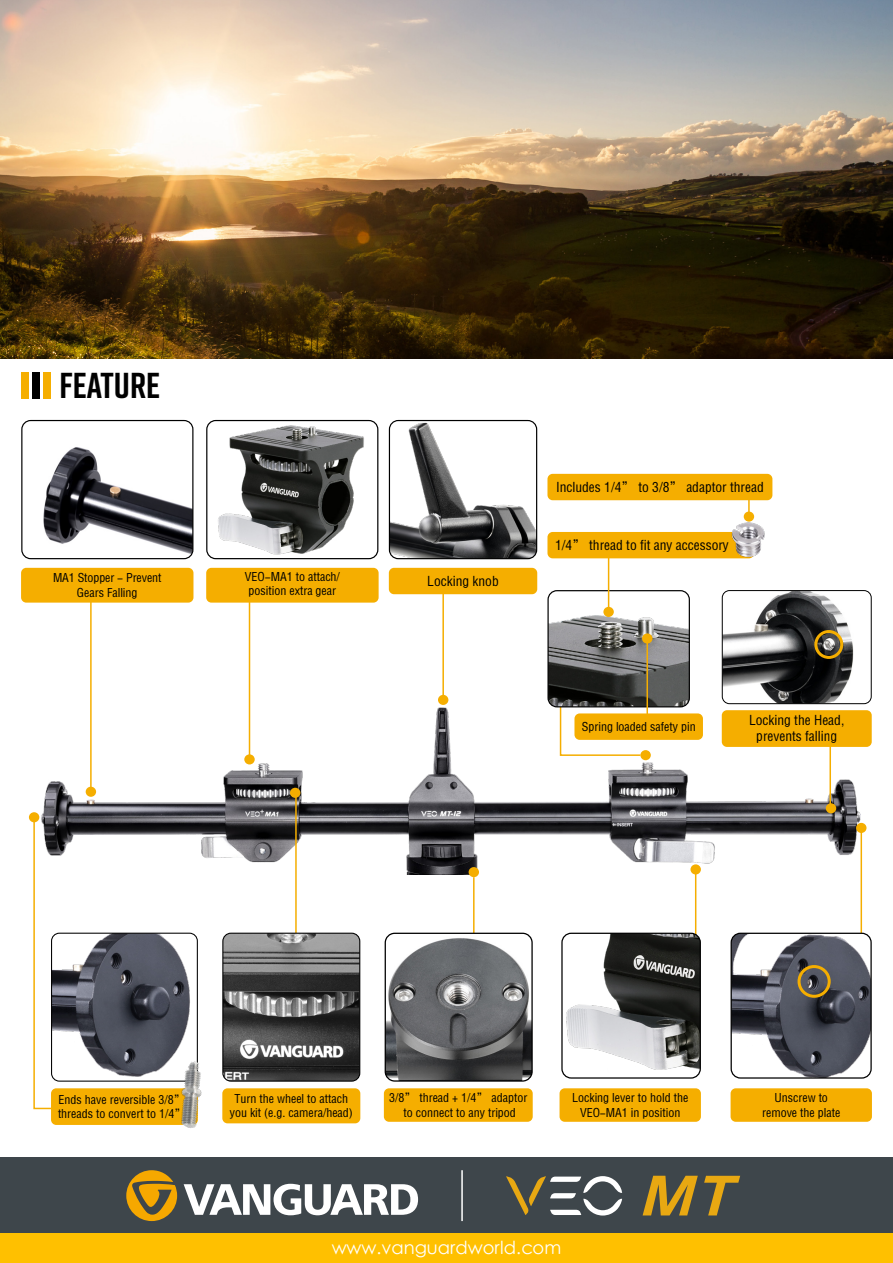
<style>
.page{position:relative;width:893px;height:1263px;background:#fff}
.page>*{position:absolute;margin:0;border:0;box-sizing:border-box;transform-origin:0 0}
.t1{font:700 36px "Rift";color:#000}
.t2{font:18px "ST Xihei";color:#fff}
.t3{font:13.5px/16.2px "FZYTK GBK1 0";color:#000;text-align:center}
.t4{font:12px/14.4px "FZYTK GBK1 0";color:#000;text-align:center}
</style>
<div class="page">
<img style="left:28px;top:697px;width:844px;height:177px">
<div style="left:51px;top:1088px;width:147px;height:37px;background:#f5ae00;border-radius:5px"></div>
<div style="left:222px;top:1088px;width:138px;height:35px;background:#f5ae00;border-radius:5px"></div>
<div style="left:384px;top:1088px;width:149px;height:34px;background:#f5ae00;border-radius:5px"></div>
<div style="left:560px;top:1088px;width:141px;height:34px;background:#f5ae00;border-radius:5px"></div>
<div style="left:731px;top:1088px;width:141px;height:34px;background:#f5ae00;border-radius:5px"></div>
<img style="left:389px;top:423px;width:148px;height:136px">
<div style="left:389px;top:420px;width:148px;height:139px;border:1px solid #000;border-radius:9px"></div>
<img style="left:722px;top:591px;width:149px;height:113px">
<div style="left:722px;top:590px;width:150px;height:114px;border:1px solid #000;border-radius:7px"></div>
<img style="left:211px;top:422px;width:153px;height:137px">
<div style="left:206px;top:420px;width:172px;height:139px;border:1px solid #000;border-radius:9px"></div>
<div style="left:86px;top:787px;width:10px;height:10px;background:#f5ae00;border-radius:50%"></div>
<div style="left:29px;top:812px;width:10px;height:10px;background:#f5ae00;border-radius:50%"></div>
<div style="left:244px;top:754px;width:11px;height:10px;background:#f5ae00;border-radius:50%"></div>
<div style="left:290px;top:788px;width:10px;height:10px;background:#f5ae00;border-radius:50%"></div>
<div style="left:469px;top:867px;width:10px;height:10px;background:#f5ae00;border-radius:50%"></div>
<div style="left:690px;top:864px;width:11px;height:10px;background:#f5ae00;border-radius:50%"></div>
<div style="left:856px;top:823px;width:10px;height:10px;background:#f5ae00;border-radius:50%"></div>
<div style="left:438px;top:695px;width:10px;height:10px;background:#f5ae00;border-radius:50%"></div>
<div style="left:640px;top:750px;width:11px;height:10px;background:#f5ae00;border-radius:50%"></div>
<div style="left:826px;top:803px;width:10px;height:10px;background:#f5ae00;border-radius:50%"></div>
<img style="left:53px;top:933px;width:143px;height:147px">
<div style="left:51px;top:933px;width:147px;height:149px;border:1px solid #000;border-radius:8px"></div>
<img style="left:161px;top:1059px;width:64px;height:69px">
<div style="left:814px;top:630px;width:29px;height:29px;border:3px solid #f5ae00;border-radius:50%"></div>
<hr style="left:90px;top:580px;width:2px;height:212px;background:#f5ae00">
<hr style="left:249px;top:598px;width:1px;height:160px;background:#f5ae00">
<hr style="left:442px;top:583px;width:2px;height:117px;background:#f5ae00">
<svg style="left:559px;top:707px;width:83px;height:50px"></svg>
<img style="left:0;top:0;width:893px;height:358px">
<div style="left:21px;top:372px;width:8px;height:27px;background:#f5ae00"></div>
<div style="left:32px;top:372px;width:7px;height:27px;background:#000"></div>
<div style="left:43px;top:372px;width:7px;height:27px;background:#f5ae00"></div>
<img style="left:22px;top:420px;width:171px;height:139px">
<div style="left:21px;top:420px;width:172px;height:139px;border:1px solid #000;border-radius:9px"></div>
<div style="left:21px;top:568px;width:172px;height:35px;background:#f5ae00;border-radius:5px"></div>
<div style="left:206px;top:568px;width:173px;height:35px;background:#f5ae00;border-radius:5px"></div>
<div style="left:389px;top:568px;width:148px;height:26px;background:#f5ae00;border-radius:5px"></div>
<div style="left:547px;top:532px;width:207px;height:26px;background:#f5ae00;border-radius:5px"></div>
<div style="left:547px;top:474px;width:225px;height:26px;background:#f5ae00;border-radius:5px"></div>
<div style="left:574px;top:713px;width:129px;height:27px;background:#f5ae00;border-radius:5px"></div>
<div style="left:722px;top:710px;width:150px;height:37px;background:#f5ae00;border-radius:5px"></div>
<img style="left:548px;top:600px;width:141px;height:107px">
<div style="left:547px;top:590px;width:143px;height:117px;border:1px solid #000;border-radius:9px"></div>
<div style="left:603px;top:607px;width:11px;height:10px;background:#f5ae00;border-radius:50%"></div>
<div style="left:642px;top:633px;width:10px;height:10px;background:#f5ae00;border-radius:50%"></div>
<div style="left:744px;top:511px;width:10px;height:11px;background:#f5ae00;border-radius:50%"></div>
<hr style="left:608px;top:554px;width:1px;height:58px;background:#f5ae00">
<hr style="left:646px;top:638px;width:2px;height:77px;background:#f5ae00">
<hr style="left:829px;top:732px;width:2px;height:76px;background:#f5ae00">
<svg style="left:740px;top:500px;width:10px;height:18px"></svg>
<img style="left:731px;top:522px;width:34px;height:36px">
<svg style="left:294px;top:790px;width:7px;height:143px"></svg>
<img style="left:223px;top:933px;width:137px;height:148px">
<div style="left:222px;top:933px;width:138px;height:149px;border:1px solid #000;border-radius:8px"></div>
<svg style="left:33px;top:817px;width:20px;height:293px"></svg>
<div style="left:0;top:1157px;width:893px;height:77px;background:#3e464b"></div>
<div style="left:0;top:1233px;width:893px;height:30px;background:#ffc000"></div>
<svg style="left:184px;top:1184px;width:234px;height:31px"></svg>
<svg style="left:126px;top:1170px;width:51px;height:51px"></svg>
<hr style="left:461px;top:1170px;width:2px;height:51px;background:#fff">
<svg style="left:506px;top:1176px;width:116px;height:39px"></svg>
<svg style="left:643px;top:1176px;width:55px;height:39px"></svg>
<svg style="left:704px;top:1176px;width:36px;height:39px"></svg>
<hr style="left:473px;top:877px;width:2px;height:87px;background:#f5ae00">
<hr style="left:695px;top:872px;width:1px;height:86px;background:#f5ae00">
<hr style="left:860px;top:830px;width:2px;height:123px;background:#f5ae00">
<img style="left:385px;top:933px;width:146px;height:147px">
<div style="left:385px;top:933px;width:148px;height:149px;border:1px solid #000;border-radius:9px"></div>
<img style="left:563px;top:933px;width:137px;height:144px">
<div style="left:561px;top:933px;width:140px;height:146px;border:1px solid #000;border-radius:9px"></div>
<img style="left:731px;top:933px;width:139px;height:144px">
<div style="left:731px;top:933px;width:141px;height:146px;border:1px solid #000;border-radius:9px"></div>
<div style="left:797px;top:965px;width:34px;height:33px;border:3px solid #f5ae00;border-radius:50%"></div>
<h1 class="t1" style="left:60px;top:359px;width:102px">FEATURE</h1>
<p class="t4" style="left:53px;top:570px;width:110px">MA1 Stopper - Prevent<br>Gears Falling</p>
<p class="t4" style="left:245px;top:568px;width:97px">VEO-MA1 to attach/ position extra gear</p>
<p class="t3" style="left:427px;top:572px;width:73px">Locking knob</p>
<p class="t3" style="left:556px;top:478px;width:209px">Includes 1/4” to 3/8” adaptor thread</p>
<p class="t3" style="left:555px;top:536px;width:175px">1/4” thread to fit any accessory</p>
<p class="t4" style="left:582px;top:719px;width:115px">Spring loaded safety pin</p>
<p class="t3" style="left:749px;top:711px;width:97px">Locking the Head, prevents falling</p>
<p class="t4" style="left:58px;top:1091px;width:130px;text-align:left">Ends have reversible 3/8” threads to convert to 1/4”</p>
<p class="t4" style="left:230px;top:1091px;width:125px">Turn the wheel to attach you kit (e.g. camera/head)</p>
<p class="t4" style="left:389px;top:1090px;width:140px">3/8” thread + 1/4” adaptor to connect to any tripod</p>
<p class="t4" style="left:572px;top:1090px;width:118px">Locking lever to hold the<br>VEO-MA1 in position</p>
<p class="t4" style="left:762px;top:1090px;width:80px">Unscrew to remove the plate</p>
<h2 class="t2" style="left:332px;top:1234px;width:231px">www.vanguardworld.com</h2>
</div>
